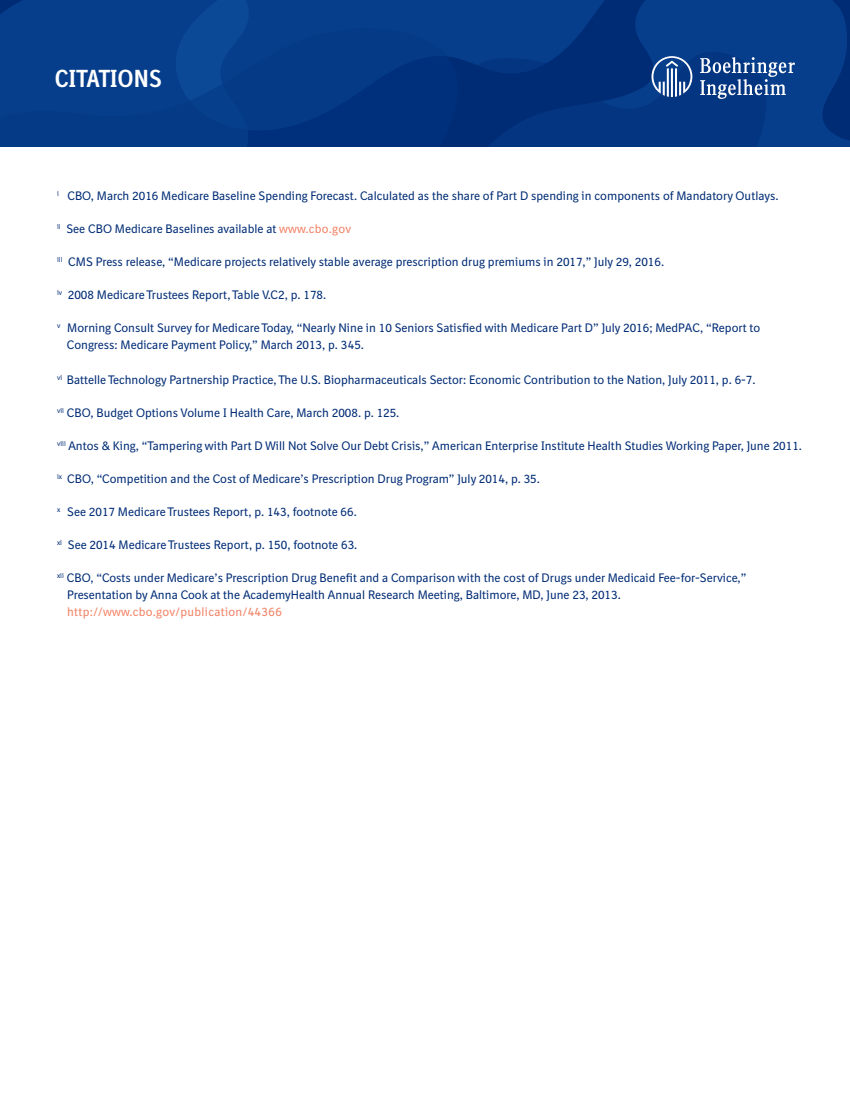
<style>
.page{position:relative;width:850px;height:1100px;background:#fff}
.page>*{position:absolute;margin:0;border:0;box-sizing:border-box;transform-origin:0 0}
.t1{font:700 24px "BI Sans NEXT Cond";letter-spacing:.025em;color:#fff}
.t2{font:12px/17px "BI Sans NEXT";color:#002c76}
.t3{font:12px "BI Sans NEXT";letter-spacing:.025em;color:#f28264}
.s1{color:#f28264}
</style>
<div class="page">
<div style="left:249px;top:0;width:229px;height:52px;background:#073e8b"></div>
<svg style="left:478px;top:0;width:372px;height:147px;background:#053a87"></svg>
<svg style="left:0;top:0;width:249px;height:28px;background:#073f8c"></svg>
<svg style="left:0;top:28px;width:458px;height:119px;background:#043a86"></svg>
<svg style="left:455px;top:52px;width:340px;height:95px;background:#0f3d85"></svg>
<h1 class="t1" style="left:55px;top:64px;width:108px">CITATIONS</h1>
<p class="t2" style="left:57px;top:187px;width:723px"><sup>i</sup> CBO, March 2016 Medicare Baseline Spending Forecast. Calculated as the share of Part D spending in components of Mandatory Outlays.</p>
<p class="t2" style="left:57px;top:220px;width:296px"><sup>ii</sup> See CBO Medicare Baselines available at <span class="s1">www.cbo.gov</span></p>
<p class="t2" style="left:57px;top:253px;width:609px"><sup>iii</sup> CMS Press release, “Medicare projects relatively stable average prescription drug premiums in 2017,” July 29, 2016.</p>
<p class="t2" style="left:57px;top:286px;width:271px"><sup>iv</sup> 2008 Medicare Trustees Report, Table V.C2, p. 178.</p>
<p class="t2" style="left:67px;top:319px;width:695px;text-indent:-10px"><sup>v</sup> Morning Consult Survey for Medicare Today, “Nearly Nine in 10 Seniors Satisfied with Medicare Part D” July 2016; MedPAC, “Report to<br>Congress: Medicare Payment Policy,” March 2013, p. 345.</p>
<p class="t2" style="left:57px;top:371px;width:700px"><sup>vi</sup> Battelle Technology Partnership Practice, The U.S. Biopharmaceuticals Sector: Economic Contribution to the Nation, July 2011, p. 6-7.</p>
<p class="t2" style="left:57px;top:404px;width:344px"><sup>vii</sup> CBO, Budget Options Volume I Health Care, March 2008. p. 125.</p>
<p class="t2" style="left:57px;top:437px;width:747px"><sup>viii</sup> Antos &amp; King, “Tampering with Part D Will Not Solve Our Debt Crisis,” American Enterprise Institute Health Studies Working Paper, June 2011.</p>
<p class="t2" style="left:57px;top:470px;width:484px"><sup>ix</sup> CBO, “Competition and the Cost of Medicare’s Prescription Drug Program” July 2014, p. 35.</p>
<p class="t2" style="left:57px;top:503px;width:301px"><sup>x</sup> See 2017 Medicare Trustees Report, p. 143, footnote 66.</p>
<p class="t2" style="left:57px;top:536px;width:302px"><sup>xi</sup> See 2014 Medicare Trustees Report, p. 150, footnote 63.</p>
<p class="t2" style="left:67px;top:569px;width:681px;text-indent:-10px"><sup>xii</sup> CBO, “Costs under Medicare’s Prescription Drug Benefit and a Comparison with the cost of Drugs under Medicaid Fee-for-Service,”<br>Presentation by Anna Cook at the AcademyHealth Annual Research Meeting, Baltimore, MD, June 23, 2013.</p>
<p class="t3" style="left:67px;top:605px;width:217px">http://www.cbo.gov/publication/44366</p>
</div>
